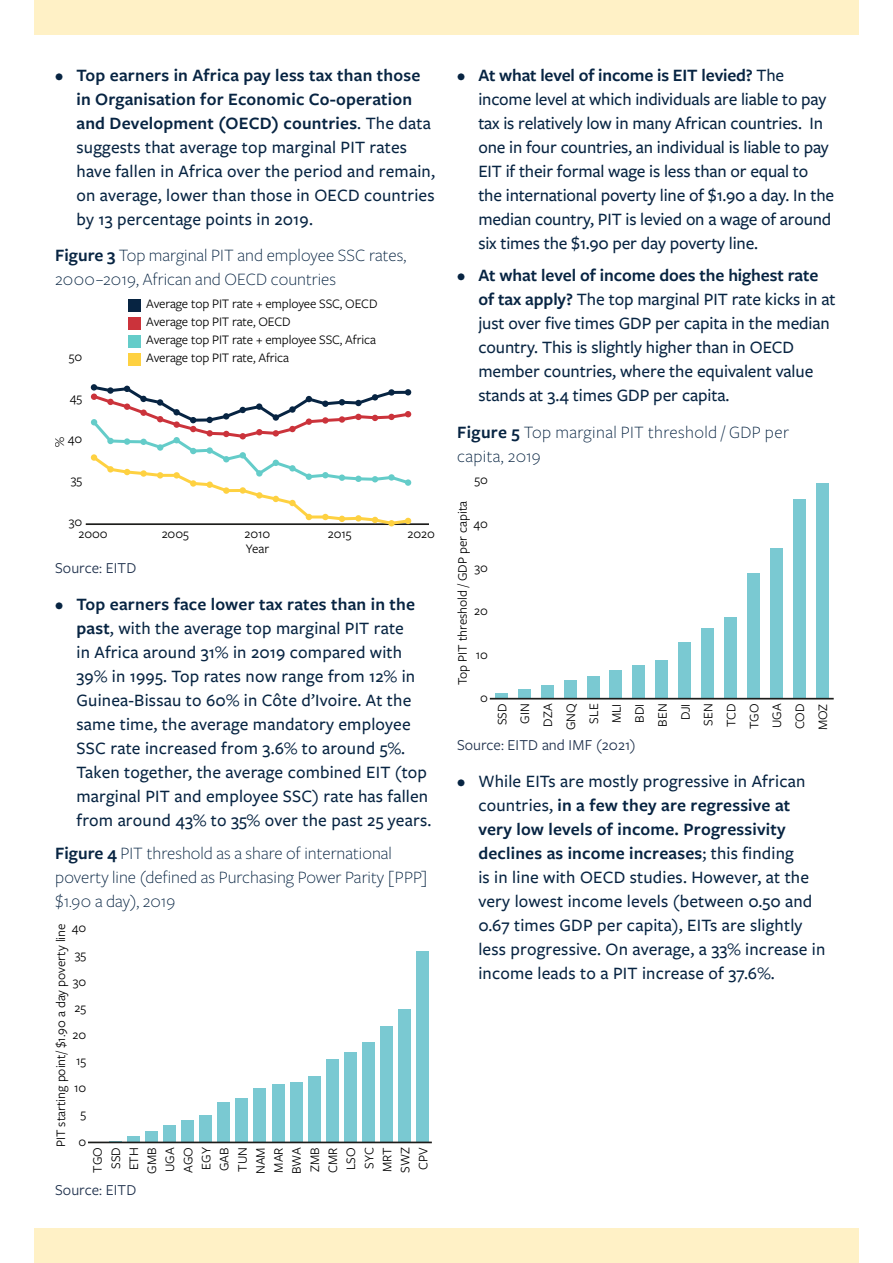
<style>
.page{position:relative;width:893px;height:1263px;background:#fff}
.page>*{position:absolute;margin:0;border:0;box-sizing:border-box;transform-origin:0 0}
.BULLETING_-_12pt{font:500 18px/24px "Freight Sans Pro";letter-spacing:.005em;color:#072442}
.Figure_title{font:300 18px/24px "Freight Sans Pro";color:#072442}
.Figure_title-2{font:300 18px/24px "Freight Sans Pro";letter-spacing:.02em;color:#072442}
.Figure_note_source{font:15.75px "Freight Sans Pro";color:#1d2f4b}
.t1{font:13.5px/18.1px "Freight Sans Pro";letter-spacing:-.005em;color:#000}
.s1{font-weight:600}
</style>
<div class="page">
<div style="left:34px;top:1229px;width:825px;height:34px;background:#fff1c6"></div>
<div style="left:34px;top:0;width:825px;height:34px;background:#fff1c6"></div>
<div style="left:416px;top:952px;width:13px;height:190px;background:#7ac9d2"></div>
<div style="left:398px;top:1010px;width:13px;height:132px;background:#7ac9d2"></div>
<div style="left:380px;top:1026px;width:13px;height:116px;background:#7ac9d2"></div>
<div style="left:362px;top:1042px;width:13px;height:100px;background:#7ac9d2"></div>
<div style="left:344px;top:1052px;width:13px;height:90px;background:#7ac9d2"></div>
<div style="left:326px;top:1059px;width:13px;height:83px;background:#7ac9d2"></div>
<div style="left:308px;top:1077px;width:12px;height:65px;background:#7ac9d2"></div>
<div style="left:290px;top:1082px;width:12px;height:60px;background:#7ac9d2"></div>
<div style="left:272px;top:1084px;width:12px;height:58px;background:#7ac9d2"></div>
<div style="left:254px;top:1088px;width:12px;height:54px;background:#7ac9d2"></div>
<div style="left:235px;top:1099px;width:13px;height:43px;background:#7ac9d2"></div>
<div style="left:217px;top:1103px;width:13px;height:39px;background:#7ac9d2"></div>
<div style="left:199px;top:1115px;width:13px;height:27px;background:#7ac9d2"></div>
<div style="left:181px;top:1120px;width:13px;height:22px;background:#7ac9d2"></div>
<div style="left:163px;top:1125px;width:13px;height:17px;background:#7ac9d2"></div>
<div style="left:145px;top:1131px;width:13px;height:11px;background:#7ac9d2"></div>
<div style="left:127px;top:1137px;width:13px;height:5px;background:#7ac9d2"></div>
<hr style="left:88px;top:1141px;width:344px;height:2px;background:#1d1d1b">
<div style="left:816px;top:483px;width:12px;height:215px;background:#7ac9d2"></div>
<div style="left:793px;top:499px;width:13px;height:199px;background:#7ac9d2"></div>
<div style="left:770px;top:548px;width:13px;height:150px;background:#7ac9d2"></div>
<div style="left:747px;top:573px;width:13px;height:125px;background:#7ac9d2"></div>
<div style="left:724px;top:617px;width:13px;height:81px;background:#7ac9d2"></div>
<div style="left:701px;top:628px;width:13px;height:70px;background:#7ac9d2"></div>
<div style="left:678px;top:642px;width:13px;height:56px;background:#7ac9d2"></div>
<div style="left:655px;top:660px;width:13px;height:38px;background:#7ac9d2"></div>
<div style="left:632px;top:665px;width:13px;height:33px;background:#7ac9d2"></div>
<div style="left:609px;top:670px;width:13px;height:28px;background:#7ac9d2"></div>
<div style="left:587px;top:676px;width:12px;height:22px;background:#7ac9d2"></div>
<div style="left:564px;top:680px;width:12px;height:18px;background:#7ac9d2"></div>
<div style="left:541px;top:685px;width:13px;height:13px;background:#7ac9d2"></div>
<div style="left:518px;top:689px;width:13px;height:9px;background:#7ac9d2"></div>
<div style="left:495px;top:693px;width:13px;height:5px;background:#7ac9d2"></div>
<hr style="left:490px;top:698px;width:344px;height:1px;background:#1d1d1b">
<div style="left:128px;top:299px;width:13px;height:12px;background:#072442"></div>
<div style="left:128px;top:317px;width:13px;height:12px;background:#cb333b"></div>
<div style="left:128px;top:335px;width:13px;height:12px;background:#64ccc9"></div>
<div style="left:128px;top:353px;width:13px;height:12px;background:#fed141"></div>
<hr style="left:86px;top:482px;width:343px;height:1px;background:#d9d9d9">
<hr style="left:86px;top:441px;width:343px;height:1px;background:#d9d9d9">
<hr style="left:86px;top:400px;width:343px;height:1px;background:#d9d9d9">
<hr style="left:86px;top:358px;width:343px;height:2px;background:#d9d9d9">
<hr style="left:86px;top:523px;width:343px;height:2px;background:#1d1d1b">
<svg style="left:90px;top:384px;width:322px;height:142px"></svg>
<div style="left:107px;top:466px;width:7px;height:6px;background:#fed141;border-radius:50%"></div>
<div style="left:91px;top:454px;width:6px;height:7px;background:#fed141;border-radius:50%"></div>
<p class="BULLETING_-_12pt" style="left:77px;top:62px;width:360px;text-indent:-21px">• <span class="s1">Top earners in Africa pay less tax than those in Organisation for Economic Co-operation and Development (OECD) countries</span>. The data suggests that average top marginal PIT rates have fallen in Africa over the period and remain, on average, lower than those in OECD countries by 13 percentage points in 2019.</p>
<p class="Figure_title" style="left:55px;top:243px;width:352px"><span class="s1">Figure 3</span> Top marginal PIT and employee SSC rates,<br>2000–2019, African and OECD countries</p>
<p class="t1" style="left:69px;top:347px;width:15px">50</p>
<p class="t1" style="left:70px;top:388px;width:14px">45</p>
<p class="t1" style="left:50px;top:447px;width:12px;rotate:-90deg">%</p>
<p class="t1" style="left:68px;top:429px;width:16px">40</p>
<p class="t1" style="left:71px;top:470px;width:13px">35</p>
<p class="t1" style="left:69px;top:512px;width:15px">30</p>
<p class="t1" style="left:146px;top:294px;width:233px">Average top PIT rate + employee SSC, OECD Average top PIT rate, OECD<br>Average top PIT rate + employee SSC, Africa Average top PIT rate, Africa</p>
<p class="t1" style="left:78px;top:524px;width:31px">2000</p>
<p class="t1" style="left:162px;top:524px;width:29px">2005</p>
<p class="t1" style="left:245px;top:526px;width:27px;line-height:15px">2010<br>Year</p>
<p class="t1" style="left:328px;top:524px;width:25px">2015</p>
<p class="t1" style="left:408px;top:524px;width:29px">2020</p>
<p class="Figure_note_source" style="left:55px;top:558px;width:83px">Source: EITD</p>
<p class="BULLETING_-_12pt" style="left:77px;top:592px;width:356px;text-indent:-21px">• <span class="s1">Top earners face lower tax rates than in the past</span>, with the average top marginal PIT rate<br>in Africa around 31% in 2019 compared with 39% in 1995. Top rates now range from 12% in Guinea-Bissau to 60% in Côte d’Ivoire. At the same time, the average mandatory employee SSC rate increased from 3.6% to around 5%.<br>Taken together, the average combined EIT (top marginal PIT and employee SSC) rate has fallen from around 43% to 35% over the past 25 years.</p>
<p class="Figure_title" style="left:55px;top:840px;width:374px"><span class="s1">Figure 4</span> PIT threshold as a share of international poverty line (defined as Purchasing Power Parity [PPP] $1.90 a day), 2019</p>
<p class="t1" style="left:51px;top:1147px;width:225px;rotate:-90deg">PIT starting point/ $1.90 a day poverty line</p>
<p class="t1" style="left:72px;top:918px;width:16px">40</p>
<p class="t1" style="left:75px;top:945px;width:13px">35</p>
<p class="t1" style="left:73px;top:971px;width:15px">30</p>
<p class="t1" style="left:75px;top:998px;width:13px">25</p>
<p class="t1" style="left:73px;top:1025px;width:15px">20</p>
<p class="t1" style="left:76px;top:1051px;width:12px">15</p>
<p class="t1" style="left:74px;top:1078px;width:14px">10</p>
<p class="t1" style="left:81px;top:1104px;width:7px">5</p>
<p class="t1" style="left:78px;top:1132px;width:9px">0</p>
<p class="t1" style="left:88px;top:1174px;width:28px;text-align:center;rotate:-90deg">TGO<br>SSD<br>ETH<br>GMB<br>UGA<br>AGO<br>EGY<br>GAB<br>TUN<br>NAM<br>MAR<br>BWA<br>ZMB<br>CMR<br>LSO<br>SYC<br>MRT<br>SWZ<br>CPV</p>
<p class="Figure_note_source" style="left:55px;top:1179px;width:83px">Source: EITD</p>
<p class="BULLETING_-_12pt" style="left:478px;top:62px;width:357px;text-indent:-21px">• <span class="s1">At what level of income is EIT levied?</span> The income level at which individuals are liable to pay tax is relatively low in many African countries. In one in four countries, an individual is liable to pay EIT if their formal wage is less than or equal to the international poverty line of $1.90 a day. In the median country, PIT is levied on a wage of around six times the $1.90 per day poverty line.</p>
<p class="BULLETING_-_12pt" style="left:478px;top:263px;width:359px;text-indent:-21px">• <span class="s1">At what level of income does the highest rate of tax apply?</span> The top marginal PIT rate kicks in at just over five times GDP per capita in the median country. This is slightly higher than in OECD member countries, where the equivalent value stands at 3.4 times GDP per capita.</p>
<p class="Figure_title-2" style="left:457px;top:419px;width:333px"><span class="s1">Figure 5</span> Top marginal PIT threshold / GDP per capita, 2019</p>
<p class="t1" style="left:475px;top:470px;width:15px">50</p>
<p class="t1" style="left:453px;top:685px;width:186px;rotate:-90deg">Top PIT threshold / GDP per capita</p>
<p class="t1" style="left:473px;top:514px;width:16px">40</p>
<p class="t1" style="left:475px;top:558px;width:15px">30</p>
<p class="t1" style="left:474px;top:601px;width:15px">20</p>
<p class="t1" style="left:476px;top:645px;width:14px">10</p>
<p class="t1" style="left:480px;top:688px;width:9px">0</p>
<p class="t1" style="left:490px;top:730px;width:28px;line-height:23px;text-align:right;rotate:-90deg">SSD<br>GIN<br>DZA<br>GNQ<br>SLE<br>MLI<br>BDI<br>BEN<br>DJI<br>SEN<br>TCD<br>TGO<br>UGA<br>COD<br>MOZ</p>
<p class="Figure_note_source" style="left:457px;top:734px;width:180px">Source: EITD and IMF (2021)</p>
<p class="BULLETING_-_12pt" style="left:478px;top:768px;width:348px;text-indent:-21px">• While EITs are mostly progressive in African countries, <span class="s1">in a few they are regressive at very low levels of income. Progressivity declines as income increases</span>; this finding<br>is in line with OECD studies. However, at the very lowest income levels (between 0.50 and 0.67 times GDP per capita), EITs are slightly less progressive. On average, a 33% increase in income leads to a PIT increase of 37.6%.</p>
</div>
